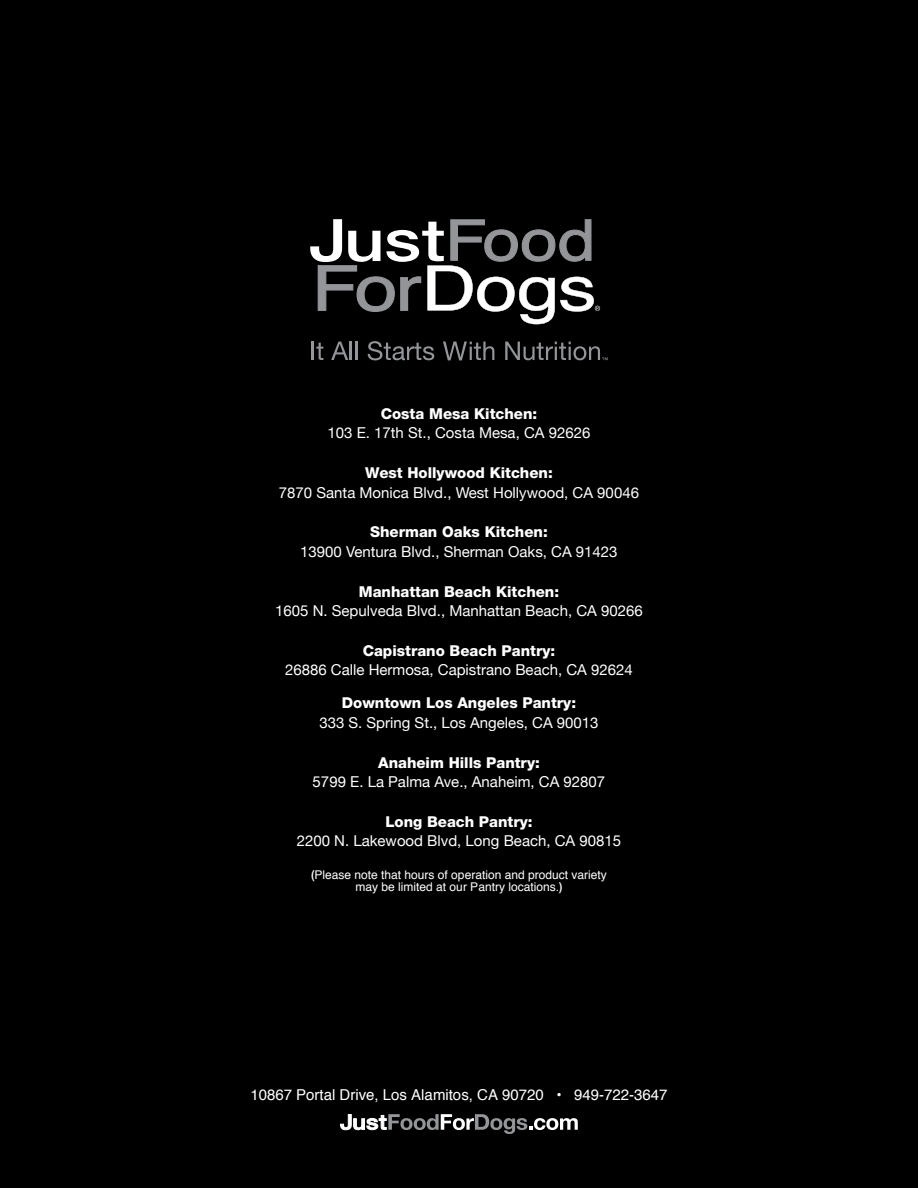
<style>
.page{position:relative;width:918px;height:1188px;background:#000}
.page>*{position:absolute;margin:0;border:0;box-sizing:border-box;transform-origin:0 0}
.t1{font:15px "Helvetica Neue";color:#fff}
.t2{font:800 15px "Helvetica Neue";color:#fff}
.t3{font:15px "Helvetica";color:#fff}
.t4{font:12px/12px "Helvetica";color:#fff;text-align:center}
.s1{font-family:"Helvetica Neue";font-weight:500}
</style>
<div class="page">
<svg style="left:340px;top:1114px;width:238px;height:20px"></svg>
<svg style="left:310px;top:219px;width:290px;height:105px"></svg>
<svg style="left:312px;top:342px;width:11px;height:18px"></svg>
<svg style="left:331px;top:342px;width:27px;height:18px"></svg>
<svg style="left:368px;top:341px;width:66px;height:19px"></svg>
<svg style="left:443px;top:341px;width:51px;height:19px"></svg>
<svg style="left:505px;top:342px;width:103px;height:18px"></svg>
<p class="t2" style="left:381px;top:405px;width:158px">Costa Mesa Kitchen:</p>
<p class="t1" style="left:328px;top:422px;width:264px">103 E. 17th St., Costa Mesa, CA 92626</p>
<p class="t2" style="left:365px;top:464px;width:189px">West Hollywood Kitchen:</p>
<p class="t1" style="left:279px;top:481px;width:362px">7870 Santa Monica Blvd., West Hollywood, CA 90046</p>
<p class="t2" style="left:370px;top:523px;width:179px">Sherman Oaks Kitchen:</p>
<p class="t1" style="left:300px;top:541px;width:319px">13900 Ventura Blvd., Sherman Oaks, CA 91423</p>
<p class="t2" style="left:359px;top:582px;width:202px">Manhattan Beach Kitchen:</p>
<p class="t1" style="left:275px;top:600px;width:369px">1605 N. Sepulveda Blvd., Manhattan Beach, CA 90266</p>
<p class="t2" style="left:363px;top:642px;width:194px">Capistrano Beach Pantry:</p>
<p class="t1" style="left:285px;top:659px;width:349px">26886 Calle Hermosa, Capistrano Beach, CA 92624</p>
<p class="t2" style="left:342px;top:694px;width:236px">Downtown Los Angeles Pantry:</p>
<p class="t1" style="left:319px;top:712px;width:281px">333 S. Spring St., Los Angeles, CA 90013</p>
<p class="t2" style="left:378px;top:753px;width:163px">Anaheim Hills Pantry:</p>
<p class="t1" style="left:313px;top:771px;width:294px">5799 E. La Palma Ave., Anaheim, CA 92807</p>
<p class="t2" style="left:385px;top:813px;width:149px">Long Beach Pantry:</p>
<p class="t1" style="left:297px;top:830px;width:326px">2200 N. Lakewood Blvd, Long Beach, CA 90815</p>
<p class="t4" style="left:311px;top:869px;width:297px"><span class="s1">(</span>Please note that hours of operation and product variety may be limited at our Pantry locations.<span class="s1">)</span></p>
<p class="t3" style="left:250px;top:1083px;width:419px">10867 Portal Drive, Los Alamitos, CA 90720 • 949-722-3647</p>
</div>
